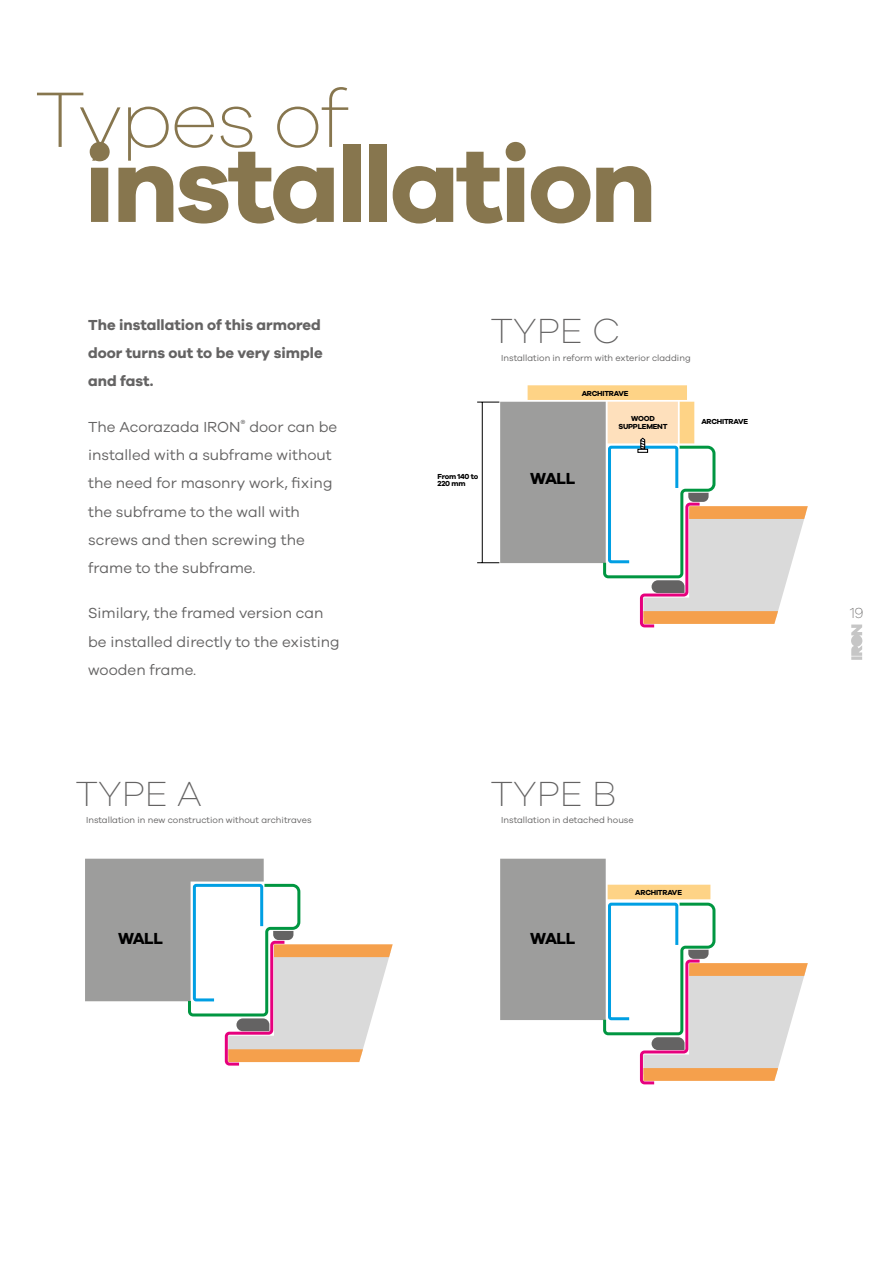
<style>
.page{position:relative;width:893px;height:1263px;background:#fff}
.page>*{position:absolute;margin:0;border:0;box-sizing:border-box;transform-origin:0 0}
.t1{font:700 108px "Galano Grotesque";letter-spacing:-.03em;color:#87764e}
.t2{font:200 81px "Galano Grotesque";letter-spacing:-.03em;color:#87764e}
.t3{font:200 36px "Galano Grotesque";color:#646363}
.t4{font:700 16.5px "Galano Grotesque";letter-spacing:-.03em;color:#000}
.t5{font:15px/28.3px "Galano Grotesque";color:#646363}
.t6{font:700 15px/28.3px "Galano Grotesque";color:#646363}
.t7{font:200 15px "Galano Grotesque";color:#646363}
.t8{font:9px "Galano Grotesque";color:#646363}
.t9{font:700 7.5px/7.5px "Galano Grotesque";letter-spacing:-.03em;color:#000}
</style>
<div class="page">
<svg style="left:85px;top:859px;width:308px;height:207px"></svg>
<svg style="left:500px;top:859px;width:308px;height:226px"></svg>
<svg style="left:477px;top:385px;width:331px;height:243px"></svg>
<svg style="left:851px;top:624px;width:11px;height:36px"></svg>
<h2 class="t2" style="left:35px;top:71px;width:315px">Types of</h2>
<h1 class="t1" style="left:84px;top:119px;width:574px">installation</h1>
<p class="t6" style="left:88px;top:310px;width:234px">The installation of this armored</p>
<h3 class="t3" style="left:491px;top:310px;width:131px">TYPE C</h3>
<p class="t6" style="left:88px;top:338px;width:236px">door turns out to be very simple and fast.</p>
<p class="t5" style="left:88px;top:412px;width:251px">The Acorazada IRON<sup>®</sup> door can be installed with a subframe without the need for masonry work, fixing the subframe to the wall with screws and then screwing the frame to the subframe.</p>
<p class="t5" style="left:88px;top:599px;width:253px">Similary, the framed version can be installed directly to the existing wooden frame.</p>
<p class="t8" style="left:501px;top:352px;width:191px">Installation in reform with exterior cladding</p>
<p class="t9" style="left:582px;top:389px;width:48px">ARCHITRAVE</p>
<p class="t9" style="left:631px;top:415px;width:25px">WOOD</p>
<p class="t9" style="left:701px;top:417px;width:48px">ARCHITRAVE</p>
<p class="t9" style="left:618px;top:422px;width:51px">SUPPLEMENT</p>
<p class="t4" style="left:530px;top:468px;width:47px">WALL</p>
<p class="t9" style="left:437px;top:472px;width:42px">From 140 to<br>220 mm</p>
<h3 class="t3" style="left:75px;top:772px;width:128px">TYPE A</h3>
<h3 class="t3" style="left:491px;top:772px;width:127px">TYPE B</h3>
<p class="t8" style="left:86px;top:815px;width:227px">Installation in new construction without architraves</p>
<p class="t8" style="left:501px;top:815px;width:134px">Installation in detached house</p>
<p class="t4" style="left:118px;top:929px;width:47px">WALL</p>
<p class="t4" style="left:530px;top:929px;width:47px">WALL</p>
<p class="t9" style="left:635px;top:888px;width:48px">ARCHITRAVE</p>
<p class="t7" style="left:850px;top:604px;width:15px">19</p>
</div>
